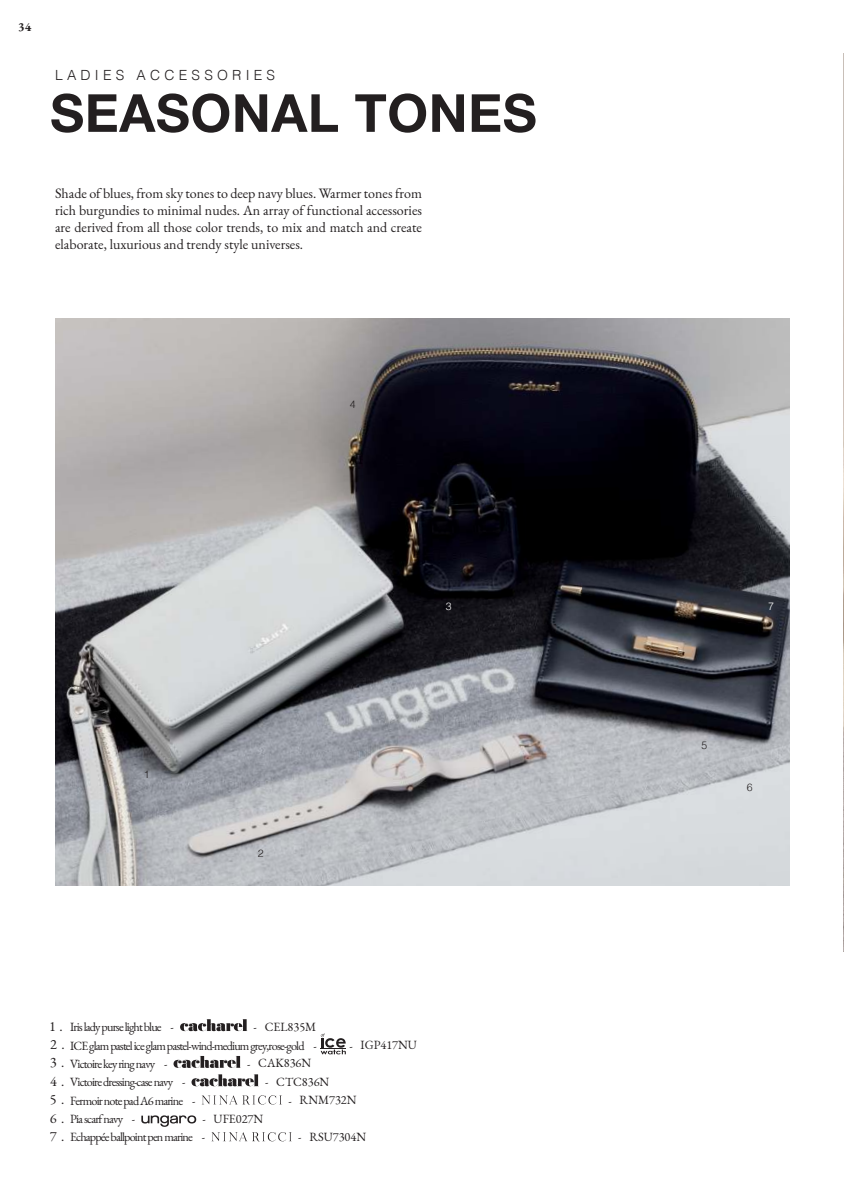
<style>
.page{position:relative;width:844px;height:1191px;background:#fff}
.page>*{position:absolute;margin:0;border:0;box-sizing:border-box;transform-origin:0 0}
.t1{font:700 52.5px "Helvetica Neue";letter-spacing:.01em;color:#231f20}
.t2{font:14px/16.8px "EB Garamond";color:#231f20;text-align:justify}
.t3{font:300 14px "Helvetica";letter-spacing:.3em;color:#231f20}
.t4{font:12.25px "EB Garamond";letter-spacing:-.07em;color:#231f20}
.t5{font:12.25px "EB Garamond";color:#231f20}
.t6{font:700 12.25px "EB Garamond";color:#231f20}
.t7{font:300 10.5px "Helvetica";color:#231f20}
.t8{font:300 10.5px "Helvetica";color:#fff}
.s1{font-size:14px}
</style>
<div class="page">
<img style="left:843px;top:53px;width:1px;height:899px">
<img style="left:55px;top:319px;width:734px;height:566px">
<svg style="left:173px;top:1056px;width:68px;height:12px"></svg>
<svg style="left:191px;top:1074px;width:68px;height:12px"></svg>
<svg style="left:211px;top:1132px;width:81px;height:9px"></svg>
<svg style="left:180px;top:1019px;width:67px;height:12px"></svg>
<svg style="left:141px;top:1115px;width:55px;height:11px"></svg>
<svg style="left:201px;top:1095px;width:81px;height:10px"></svg>
<svg style="left:320px;top:1033px;width:26px;height:21px"></svg>
<p class="t6" style="left:18px;top:20px;width:15px">34</p>
<p class="t3" style="left:55px;top:66px;width:221px">LADIES ACCESSORIES</p>
<h1 class="t1" style="left:50px;top:83px;width:488px">SEASONAL TONES</h1>
<p class="t2" style="left:55px;top:185px;width:368px">Shade of blues, from sky tones to deep navy blues. Warmer tones from rich burgundies to minimal nudes. An array of functional accessories are derived from all those color trends, to mix and match and create elaborate, luxurious and trendy style universes.</p>
<p class="t7" style="left:349px;top:398px;width:7px">4</p>
<p class="t7" style="left:144px;top:768px;width:7px">1</p>
<p class="t7" style="left:257px;top:847px;width:7px">2</p>
<p class="t8" style="left:445px;top:600px;width:7px">3</p>
<p class="t4" style="left:50px;top:1022px;width:125px"><span class="s1">1 .</span> Iris lady purse light blue -</p>
<p class="t5" style="left:253px;top:1022px;width:64px">- CEL835M</p>
<p class="t4" style="left:50px;top:1041px;width:268px"><span class="s1">2 .</span> ICE glam pastel ice glam pastel-wind-medium grey,rose-gold -</p>
<p class="t5" style="left:349px;top:1040px;width:69px">- IGP417NU</p>
<p class="t4" style="left:50px;top:1059px;width:119px"><span class="s1">3 .</span> Victoire key ring navy -</p>
<p class="t5" style="left:247px;top:1058px;width:66px">- CAK836N</p>
<p class="t4" style="left:50px;top:1077px;width:137px"><span class="s1">4 .</span> Victoire dressing-case navy -</p>
<p class="t5" style="left:265px;top:1077px;width:66px">- CTC836N</p>
<p class="t4" style="left:50px;top:1096px;width:147px"><span class="s1">5 .</span> Fermoir note pad A6 marine -</p>
<p class="t5" style="left:288px;top:1095px;width:70px">- RNM732N</p>
<p class="t4" style="left:50px;top:1114px;width:87px"><span class="s1">6 .</span> Pia scarf navy -</p>
<p class="t5" style="left:202px;top:1114px;width:62px">- UFE027N</p>
<p class="t4" style="left:50px;top:1132px;width:156px"><span class="s1">7 .</span> Echappée ballpoint pen marine -</p>
<p class="t5" style="left:298px;top:1132px;width:69px">- RSU7304N</p>
<p class="t8" style="left:768px;top:600px;width:7px">7</p>
<p class="t7" style="left:701px;top:739px;width:7px">5</p>
<p class="t7" style="left:746px;top:781px;width:7px">6</p>
</div>
